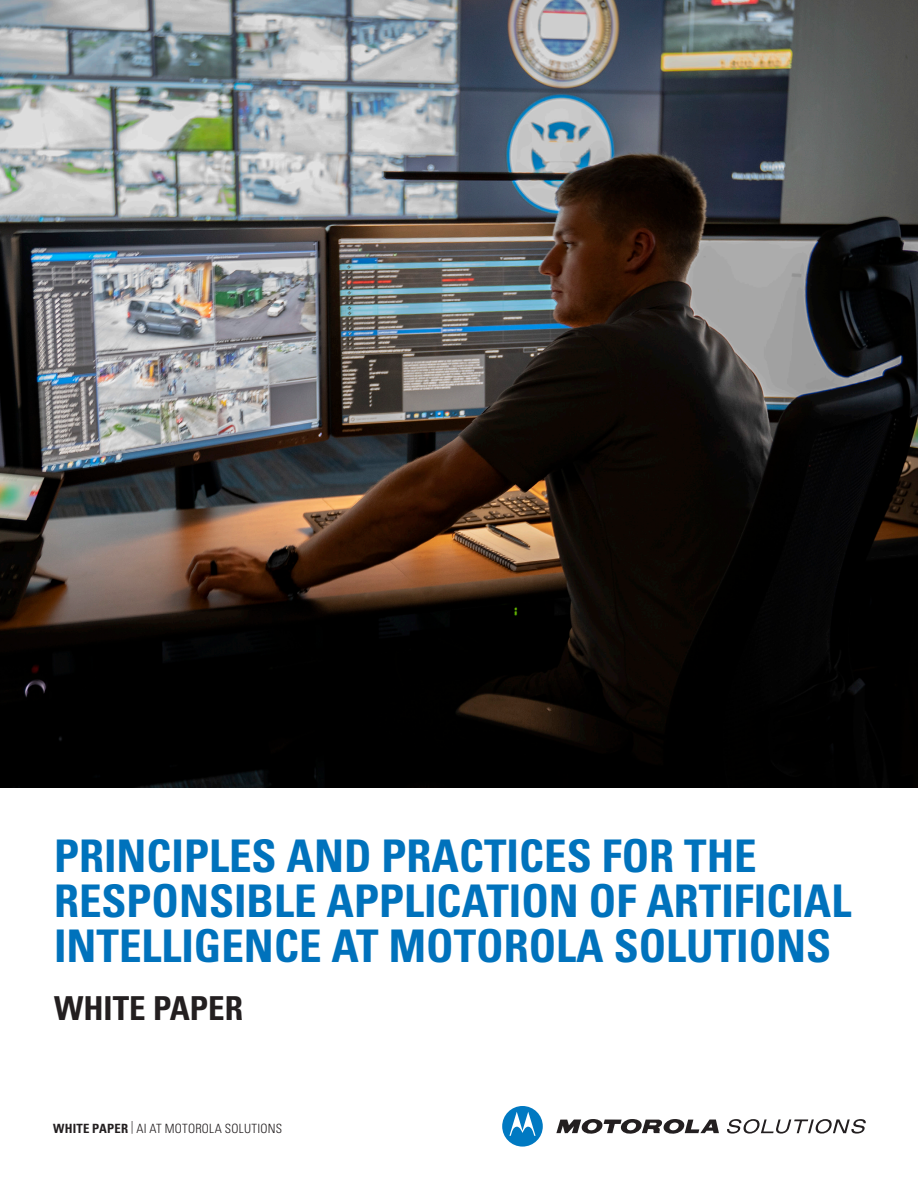
<style>
.page{position:relative;width:918px;height:1188px;background:#fff}
.page>*{position:absolute;margin:0;border:0;box-sizing:border-box;transform-origin:0 0}
.t1{font:700 condensed 45px/45px "Univers LT Pro";color:#0072bc}
.t2{font:700 condensed 33px "Univers LT Pro";color:#231f20}
.t3{font:300 condensed 12.75px "Univers LT Pro";letter-spacing:.02em;color:#231f20}
.s1{font-weight:700}
</style>
<div class="page">
<img style="left:0;top:0;width:918px;height:788px">
<svg style="left:556px;top:1119px;width:163px;height:15px"></svg>
<svg style="left:502px;top:1106px;width:41px;height:41px"></svg>
<svg style="left:727px;top:1119px;width:139px;height:15px"></svg>
<p class="t1" style="left:54px;top:833px;width:799px">PRINCIPLES AND PRACTICES FOR THE<br>RESPONSIBLE APPLICATION OF ARTIFICIAL<br>INTELLIGENCE AT MOTOROLA SOLUTIONS</p>
<p class="t2" style="left:54px;top:989px;width:191px">WHITE PAPER</p>
<p class="t3" style="left:53px;top:1120px;width:231px"><span class="s1">WHITE PAPER</span> | AI AT MOTOROLA SOLUTIONS</p>
</div>
